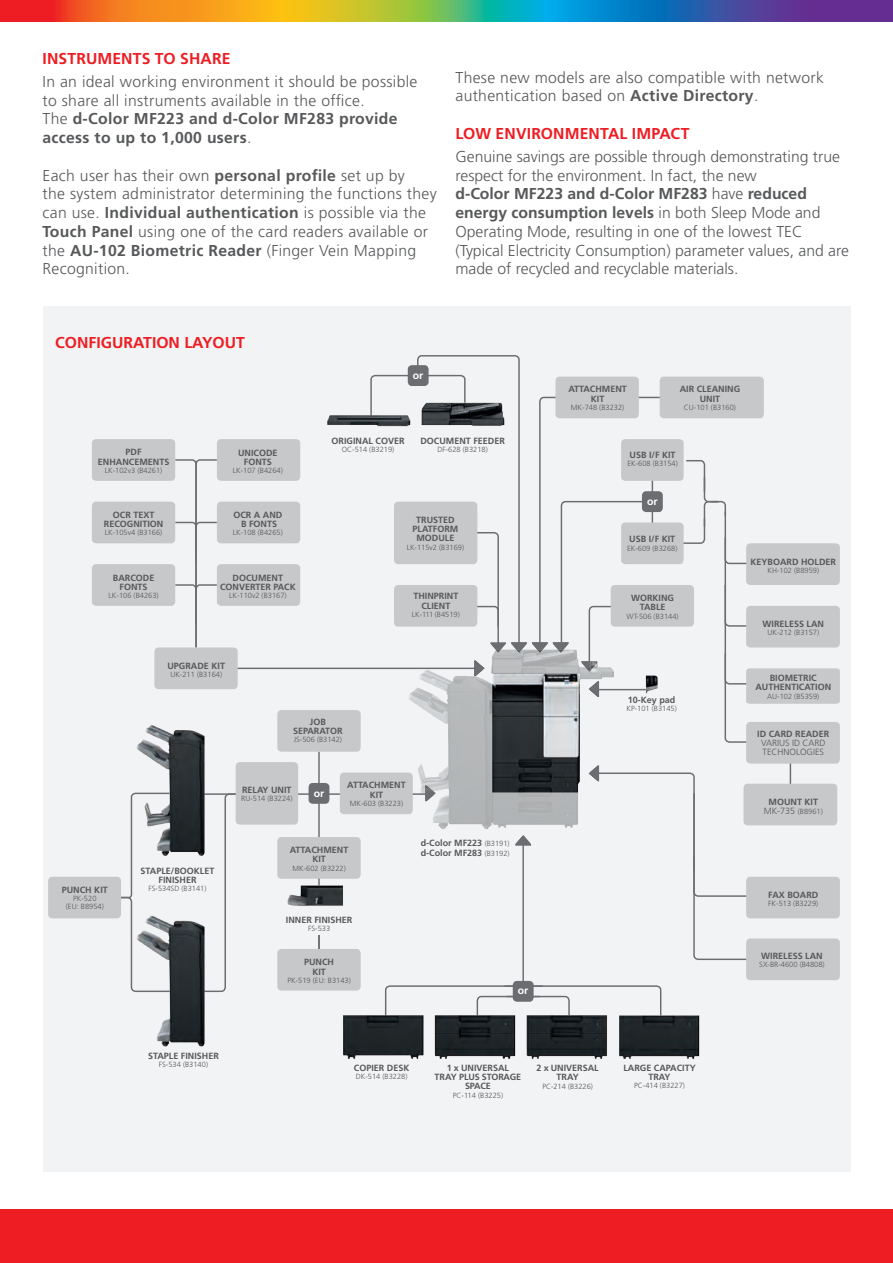
<style>
.page{position:relative;width:893px;height:1263px;background:#fff}
.page>*{position:absolute;margin:0;border:0;box-sizing:border-box;transform-origin:0 0}
.t1{font:300 15.75px/18.8px "Frutiger LT Std";letter-spacing:.02em;color:#57585a}
.t2{font:300 15.75px/18.8px "Frutiger LT Std";color:#57585a}
.t3{font:700 15.75px/18.8px "Frutiger LT Std";letter-spacing:.02em;color:#57585a}
.t4{font:700 15.75px "Frutiger LT Std";color:#ee1d23}
.t5{font:700 10.5px "Frutiger LT Std";color:#fff}
.t6{font:700 9px/9px "Frutiger LT Std";color:#57585a;text-align:center}
.t7{font:300 9px "Frutiger LT Std";color:#57585a}
.t8{font:700 9px "Frutiger LT Std";letter-spacing:-.02em;color:#57585a}
.t9{font:300 7.5px "Frutiger LT Std";color:#57585a}
.s1{font-weight:300}
.s2{font-weight:700}
.s3{font-weight:300;font-size:7.5px}
.s4{font-size:9px}
</style>
<div class="page">
<div style="left:0;top:1210px;width:893px;height:53px;background:#ee1d23"></div>
<svg style="left:0;top:0;width:893px;height:21px;background:#878068"></svg>
<div style="left:43px;top:306px;width:807px;height:865px;background:#f2f3f4"></div>
<hr style="left:790px;top:763px;width:1px;height:33px;background:#6c6d70">
<svg style="left:708px;top:783px;width:75px;height:177px"></svg>
<div style="left:92px;top:439px;width:83px;height:42px;background:#c7c8ca;border-radius:4px"></div>
<div style="left:92px;top:502px;width:83px;height:41px;background:#c7c8ca;border-radius:4px"></div>
<div style="left:92px;top:564px;width:83px;height:42px;background:#c7c8ca;border-radius:4px"></div>
<div style="left:743px;top:784px;width:94px;height:41px;background:#c7c8ca;border-radius:4px"></div>
<div style="left:746px;top:877px;width:94px;height:41px;background:#c7c8ca;border-radius:4px"></div>
<div style="left:746px;top:938px;width:94px;height:42px;background:#c7c8ca;border-radius:4px"></div>
<svg style="left:370px;top:355px;width:470px;height:388px"></svg>
<div style="left:746px;top:722px;width:94px;height:42px;background:#c7c8ca;border-radius:4px"></div>
<div style="left:746px;top:543px;width:94px;height:42px;background:#c7c8ca;border-radius:4px"></div>
<div style="left:555px;top:377px;width:84px;height:41px;background:#c7c8ca;border-radius:4px"></div>
<div style="left:660px;top:377px;width:104px;height:41px;background:#c7c8ca;border-radius:4px"></div>
<div style="left:48px;top:877px;width:73px;height:41px;background:#c7c8ca;border-radius:4px"></div>
<img style="left:117px;top:391px;width:591px;height:668px">
<div style="left:278px;top:912px;width:83px;height:23px;background:#f2f3f4"></div>
<p class="t4" style="left:43px;top:49px;width:190px">INSTRUMENTS TO SHARE</p>
<p class="t1" style="left:43px;top:72px;width:376px">In an ideal working environment it should be possible to share all instruments available in the office.</p>
<p class="t3" style="left:43px;top:110px;width:357px"><span class="s1">The</span> d-Color MF223 and d-Color MF283 provide access to up to 1,000 users<span class="s1">.</span></p>
<p class="t1" style="left:43px;top:166px;width:396px">Each user has their own <span class="s2">personal profile</span> set up by<br>the system administrator determining the functions they can use. <span class="s2">Individual authentication</span> is possible via the <span class="s2">Touch Panel</span> using one of the card readers available or the <span class="s2">AU-102 Biometric Reader</span> (Finger Vein Mapping Recognition.</p>
<p class="t1" style="left:455px;top:68px;width:370px">These new models are also compatible with network authentication based on <span class="s2">Active Directory</span>.</p>
<p class="t4" style="left:455px;top:124px;width:236px">LOW ENVIRONMENTAL IMPACT</p>
<p class="t2" style="left:455px;top:147px;width:395px">Genuine savings are possible through demonstrating true respect for the environment. In fact, the new<br><span class="s2">d-Color MF223 and d-Color MF283</span> have <span class="s2">reduced energy consumption levels</span> in both Sleep Mode and Operating Mode, resulting in one of the lowest TEC (Typical Electricity Consumption) parameter values, and are made of recycled and recyclable materials.</p>
<p class="t4" style="left:55px;top:333px;width:191px">CONFIGURATION LAYOUT</p>
<p class="t5" style="left:413px;top:369px;width:12px">or</p>
<p class="t6" style="left:568px;top:384px;width:60px">ATTACHMENT</p>
<p class="t6" style="left:591px;top:394px;width:15px">KIT</p>
<p class="t9" style="left:571px;top:403px;width:55px">MK-748 (B3232)</p>
<p class="t6" style="left:680px;top:384px;width:62px">AIR CLEANING</p>
<p class="t6" style="left:700px;top:394px;width:22px">UNIT</p>
<p class="t9" style="left:684px;top:403px;width:54px">CU-101 (B3160)</p>
<p class="t6" style="left:126px;top:447px;width:18px">PDF</p>
<p class="t6" style="left:98px;top:457px;width:73px">ENHANCEMENTS</p>
<p class="t9" style="left:105px;top:466px;width:59px">LK-102v3 (B4261)</p>
<p class="t6" style="left:113px;top:510px;width:43px">OCR TEXT</p>
<p class="t6" style="left:104px;top:519px;width:61px">RECOGNITION</p>
<p class="t9" style="left:105px;top:528px;width:59px">LK-105v4 (B3166)</p>
<p class="t6" style="left:113px;top:573px;width:43px">BARCODE</p>
<p class="t6" style="left:120px;top:582px;width:30px">FONTS</p>
<p class="t9" style="left:109px;top:591px;width:52px">LK-106 (B4263)</p>
<p class="t6" style="left:238px;top:448px;width:41px">UNICODE</p>
<p class="t6" style="left:244px;top:457px;width:30px">FONTS</p>
<p class="t9" style="left:233px;top:466px;width:52px">LK-107 (B4264)</p>
<p class="t6" style="left:233px;top:510px;width:50px">OCR A AND</p>
<p class="t6" style="left:241px;top:519px;width:38px">B FONTS</p>
<p class="t9" style="left:233px;top:528px;width:52px">LK-108 (B4265)</p>
<p class="t6" style="left:233px;top:573px;width:52px">DOCUMENT</p>
<p class="t6" style="left:220px;top:582px;width:77px">CONVERTER PACK</p>
<p class="t9" style="left:229px;top:591px;width:59px">LK-110v2 (B3167)</p>
<p class="t6" style="left:332px;top:436px;width:75px">ORIGINAL COVER</p>
<p class="t9" style="left:342px;top:445px;width:54px">OC-514 (B3219)</p>
<p class="t6" style="left:420px;top:436px;width:86px">DOCUMENT FEEDER</p>
<p class="t9" style="left:437px;top:445px;width:52px">DF-628 (B3218)</p>
<p class="t6" style="left:416px;top:515px;width:40px">TRUSTED</p>
<p class="t6" style="left:413px;top:525px;width:47px">PLATFORM</p>
<p class="t6" style="left:416px;top:534px;width:39px">MODULE</p>
<p class="t9" style="left:407px;top:543px;width:59px">LK-115v2 (B3169)</p>
<p class="t6" style="left:413px;top:591px;width:47px">THINPRINT</p>
<p class="t6" style="left:421px;top:601px;width:31px">CLIENT</p>
<p class="t9" style="left:412px;top:610px;width:49px">LK-111 (B4519)</p>
<p class="t6" style="left:62px;top:885px;width:48px">PUNCH KIT</p>
<p class="t9" style="left:73px;top:894px;width:25px">PK-520</p>
<p class="t9" style="left:66px;top:902px;width:39px">(EU: B8954)</p>
<p class="t6" style="left:167px;top:662px;width:59px">UPGRADE KIT</p>
<p class="t9" style="left:170px;top:671px;width:53px">UK-211 (B3164)</p>
<p class="t6" style="left:141px;top:866px;width:75px">STAPLE/BOOKLET</p>
<p class="t6" style="left:159px;top:875px;width:40px">FINISHER</p>
<p class="t9" style="left:149px;top:884px;width:59px">FS-534SD (B3141)</p>
<p class="t6" style="left:310px;top:717px;width:18px">JOB</p>
<p class="t6" style="left:293px;top:726px;width:51px">SEPARATOR</p>
<p class="t9" style="left:294px;top:735px;width:50px">JS-506 (B3142)</p>
<p class="t6" style="left:242px;top:785px;width:51px">RELAY UNIT</p>
<p class="t9" style="left:241px;top:794px;width:53px">RU-514 (B3224)</p>
<p class="t5" style="left:314px;top:787px;width:12px">or</p>
<p class="t6" style="left:347px;top:780px;width:60px">ATTACHMENT</p>
<p class="t6" style="left:370px;top:790px;width:15px">KIT</p>
<p class="t9" style="left:350px;top:799px;width:55px">MK-603 (B3223)</p>
<p class="t6" style="left:290px;top:845px;width:60px">ATTACHMENT</p>
<p class="t6" style="left:312px;top:855px;width:15px">KIT</p>
<p class="t9" style="left:292px;top:864px;width:55px">MK-602 (B3222)</p>
<p class="t6" style="left:421px;top:839px;width:91px">d-Color MF223 <span class="s3">(B3191)</span></p>
<p class="t6" style="left:421px;top:849px;width:91px">d-Color MF283 <span class="s3">(B3192)</span></p>
<p class="t6" style="left:286px;top:915px;width:68px">INNER FINISHER</p>
<p class="t9" style="left:308px;top:924px;width:24px">FS-533</p>
<p class="t6" style="left:304px;top:958px;width:31px">PUNCH</p>
<p class="t6" style="left:312px;top:967px;width:15px">KIT</p>
<p class="t9" style="left:287px;top:976px;width:65px">PK-519 (EU: B3143)</p>
<p class="t5" style="left:518px;top:984px;width:12px">or</p>
<p class="t6" style="left:148px;top:1051px;width:72px">STAPLE FINISHER</p>
<p class="t9" style="left:159px;top:1060px;width:51px">FS-534 (B3140)</p>
<p class="t6" style="left:354px;top:1063px;width:57px">COPIER DESK</p>
<p class="t9" style="left:356px;top:1072px;width:53px">DK-514 (B3228)</p>
<p class="t6" style="left:447px;top:1063px;width:64px">1 x UNIVERSAL</p>
<p class="t8" style="left:435px;top:1072px;width:88px">TRAY PLUS STORAGE</p>
<p class="t6" style="left:465px;top:1082px;width:27px">SPACE</p>
<p class="t9" style="left:453px;top:1091px;width:52px">PC-114 (B3225)</p>
<p class="t6" style="left:537px;top:1063px;width:64px">2 x UNIVERSAL</p>
<p class="t6" style="left:557px;top:1073px;width:24px">TRAY</p>
<p class="t9" style="left:542px;top:1082px;width:52px">PC-214 (B3226)</p>
<p class="t6" style="left:630px;top:450px;width:48px">USB I/F KIT</p>
<p class="t9" style="left:627px;top:459px;width:52px">EK-608 (B3154)</p>
<p class="t5" style="left:647px;top:495px;width:12px">or</p>
<p class="t6" style="left:629px;top:535px;width:48px">USB I/F KIT</p>
<p class="t9" style="left:627px;top:544px;width:52px">EK-609 (B3268)</p>
<p class="t6" style="left:631px;top:594px;width:45px">WORKING</p>
<p class="t6" style="left:640px;top:603px;width:27px">TABLE</p>
<p class="t9" style="left:627px;top:612px;width:53px">WT-506 (B3144)</p>
<p class="t6" style="left:628px;top:695px;width:49px">10-Key pad</p>
<p class="t9" style="left:626px;top:704px;width:52px">KP-101 (B3145)</p>
<p class="t6" style="left:623px;top:1063px;width:74px">LARGE CAPACITY<br>TRAY</p>
<p class="t9" style="left:634px;top:1081px;width:52px">PC-414 (B3227)</p>
<p class="t6" style="left:750px;top:557px;width:87px">KEYBOARD HOLDER</p>
<p class="t9" style="left:767px;top:566px;width:53px">KH-102 (B8959)</p>
<p class="t6" style="left:762px;top:620px;width:63px">WIRELESS LAN</p>
<p class="t9" style="left:767px;top:629px;width:53px">UK-212 (B3157)</p>
<p class="t6" style="left:770px;top:674px;width:49px">BIOMETRIC</p>
<p class="t6" style="left:755px;top:683px;width:77px">AUTHENTICATION</p>
<p class="t9" style="left:767px;top:692px;width:54px">AU-102 (B5359)</p>
<p class="t6" style="left:757px;top:730px;width:73px">ID CARD READER</p>
<p class="t7" style="left:761px;top:738px;width:66px">VARIUS ID CARD</p>
<p class="t7" style="left:762px;top:747px;width:63px">TECHNOLOGIES</p>
<p class="t6" style="left:768px;top:797px;width:51px">MOUNT KIT</p>
<p class="t9" style="left:764px;top:807px;width:61px"><span class="s4">MK-735</span> (B8961)</p>
<p class="t6" style="left:768px;top:890px;width:52px">FAX BOARD</p>
<p class="t9" style="left:768px;top:899px;width:52px">FK-513 (B3229)</p>
<p class="t6" style="left:761px;top:952px;width:63px">WIRELESS LAN</p>
<p class="t9" style="left:759px;top:961px;width:67px">SX-BR-4600 (B4808)</p>
</div>
